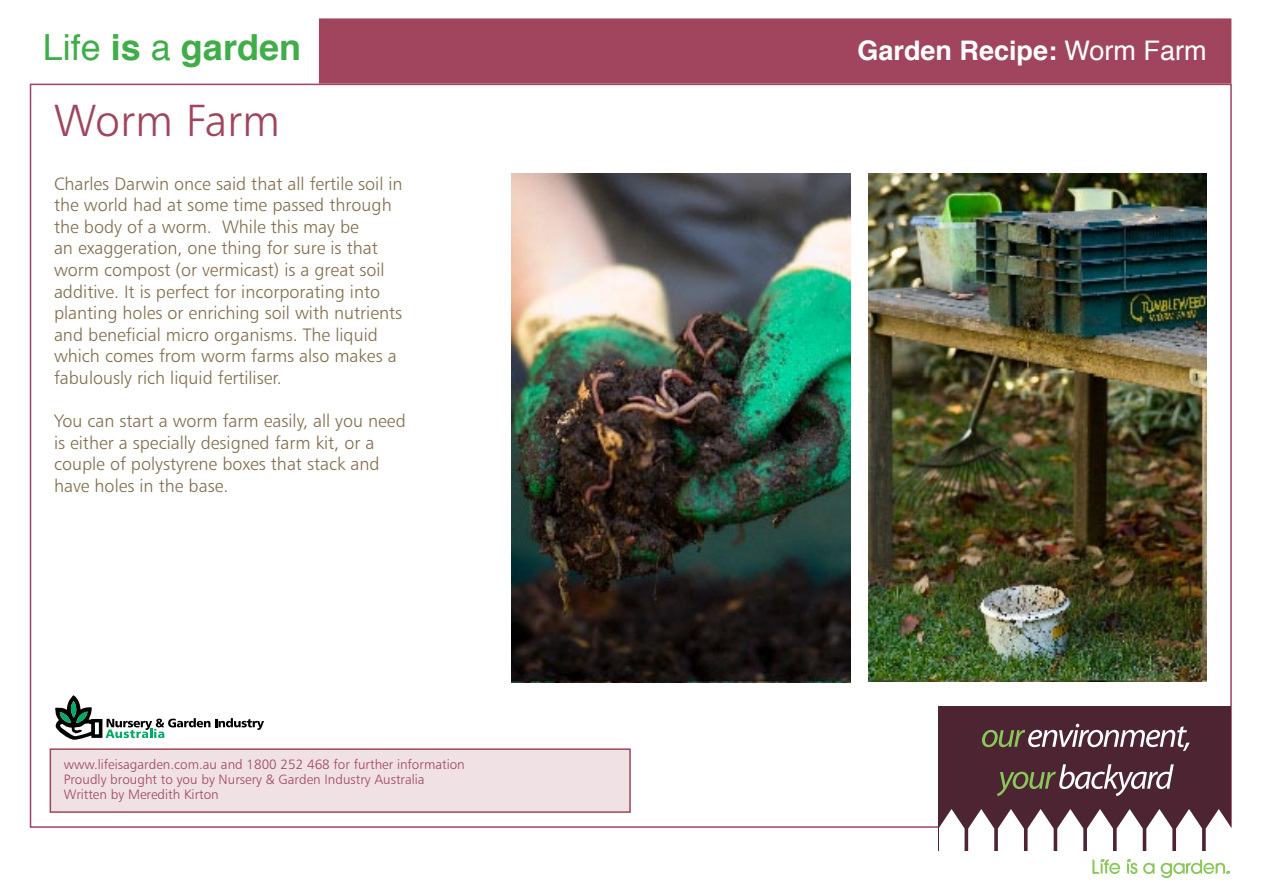
<style>
.page{position:relative;width:1263px;height:893px;background:#fff}
.page>*{position:absolute;margin:0;border:0;box-sizing:border-box;transform-origin:0 0}
.t1{font:45px "Humanist 777 BT Light B";color:#a0455d}
.t2{font:700 36px "Helvetica";color:#41ad49}
.t3{font:700 27px "Helvetica";color:#fff}
.t4{font:18px/21.6px "Humanist 777 BT Light B";color:#816d4d}
.t5{font:13.5px "Humanist 777 BT Light B";color:#a0455d}
.s1{font-weight:400}
</style>
<div class="page">
<div style="left:50px;top:748px;width:581px;height:65px;background:#f0e1e5;border:2px solid #a0455d"></div>
<svg style="left:55px;top:695px;width:209px;height:45px"></svg>
<div style="left:319px;top:18px;width:912px;height:66px;background:#a0455d;border:2px solid #a0455d"></div>
<div style="left:938px;top:706px;width:293px;height:144px;background:#4c2432"></div>
<svg style="left:982px;top:724px;width:208px;height:27px"></svg>
<svg style="left:997px;top:764px;width:177px;height:32px"></svg>
<svg style="left:939px;top:809px;width:293px;height:69px"></svg>
<img style="left:512px;top:174px;width:338px;height:509px">
<img style="left:869px;top:174px;width:338px;height:508px">
<p class="t2" style="left:43px;top:19px;width:260px"><span class="s1">Life</span> is <span class="s1">a</span> garden</p>
<p class="t3" style="left:857px;top:29px;width:351px">Garden Recipe: <span class="s1">Worm Farm</span></p>
<p class="t1" style="left:54px;top:93px;width:228px">Worm Farm</p>
<p class="t4" style="left:54px;top:172px;width:350px">Charles Darwin once said that all fertile soil in the world had at some time passed through the body of a worm. While this may be<br>an exaggeration, one thing for sure is that worm compost (or vermicast) is a great soil additive. It is perfect for incorporating into planting holes or enriching soil with nutrients and beneficial micro organisms. The liquid which comes from worm farms also makes a fabulously rich liquid fertiliser.</p>
<p class="t4" style="left:54px;top:410px;width:353px">You can start a worm farm easily, all you need is either a specially designed farm kit, or a couple of polystyrene boxes that stack and have holes in the base.</p>
<p class="t5" style="left:64px;top:756px;width:402px">www.lifeisagarden.com.au and 1800 252 468 for further information</p>
<p class="t5" style="left:64px;top:771px;width:362px">Proudly brought to you by Nursery &amp; Garden Industry Australia</p>
<p class="t5" style="left:64px;top:786px;width:157px">Written by Meredith Kirton</p>
</div>
